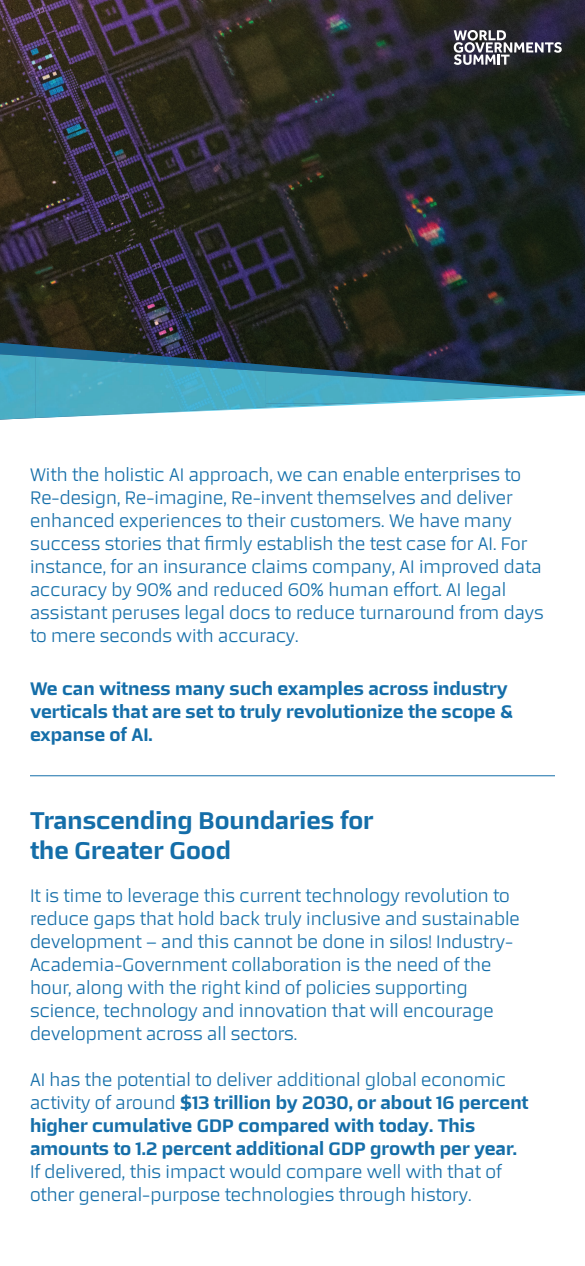
<style>
.page{position:relative;width:585px;height:1266px;background:#fff}
.page>*{position:absolute;margin:0;border:0;box-sizing:border-box;transform-origin:0 0}
.t1{font:500 24px/30px "Certo Sans";color:#146ea9}
.t2{font:300 18px/23px "Certo Sans";color:#146ea9}
.t3{font:500 18px/23px "Certo Sans";color:#146ea9}
.s1{font-weight:300}
</style>
<div class="page">
<img style="left:0;top:0;width:585px;height:387px">
<img style="left:53px;top:347px;width:142px;height:10px">
<img style="left:0;top:343px;width:53px;height:14px">
<img style="left:301px;top:368px;width:71px;height:3px">
<img style="left:266px;top:359px;width:35px;height:12px">
<img style="left:514px;top:374px;width:18px;height:13px">
<svg style="left:35px;top:396px;width:531px;height:23px"></svg>
<img style="left:35px;top:357px;width:231px;height:61px">
<img style="left:0;top:354px;width:35px;height:66px">
<img style="left:266px;top:371px;width:248px;height:33px">
<img style="left:514px;top:387px;width:71px;height:9px">
<img style="left:266px;top:403px;width:93px;height:5px">
<svg style="left:454px;top:30px;width:108px;height:35px"></svg>
<hr style="left:30px;top:776px;width:525px;height:1px;background:#146ea9">
<p class="t2" style="left:30px;top:462px;width:515px">With the holistic AI approach, we can enable enterprises to Re-design, Re-imagine, Re-invent themselves and deliver enhanced experiences to their customers. We have many success stories that firmly establish the test case for AI. For instance, for an insurance claims company, AI improved data accuracy by 90% and reduced 60% human effort. AI legal assistant peruses legal docs to reduce turnaround from days to mere seconds with accuracy.</p>
<p class="t3" style="left:30px;top:677px;width:485px">We can witness many such examples across industry verticals that are set to truly revolutionize the scope &amp; expanse of AI.</p>
<h1 class="t1" style="left:30px;top:805px;width:345px">Transcending Boundaries for the Greater Good</h1>
<p class="t2" style="left:30px;top:884px;width:491px">isIt time to leverage this current technology revolution to reduce gaps that hold back truly inclusive and sustainable</p>
<p class="t2" style="left:30px;top:953px;width:463px">Academia-Government collaboration is the need of the</p>
<p class="t2" style="left:30px;top:930px;width:485px">development – and this cannot be done in silos! Industry-</p>
<p class="t2" style="left:30px;top:976px;width:465px">hour, along with the right kind of policies supporting science, technology and innovation that will encourage development across all sectors.</p>
<p class="t3" style="left:30px;top:1068px;width:500px"><span class="s1">AI has the potential to deliver additional global economic activity of around</span> $13 trillion by 2030, or about 16 percent higher cumulative GDP compared with today. This amounts to 1.2 percent additional GDP growth per year.</p>
<p class="t2" style="left:30px;top:1160px;width:473px">If delivered, this impact would compare well with that of other general-purpose technologies through history.</p>
</div>
